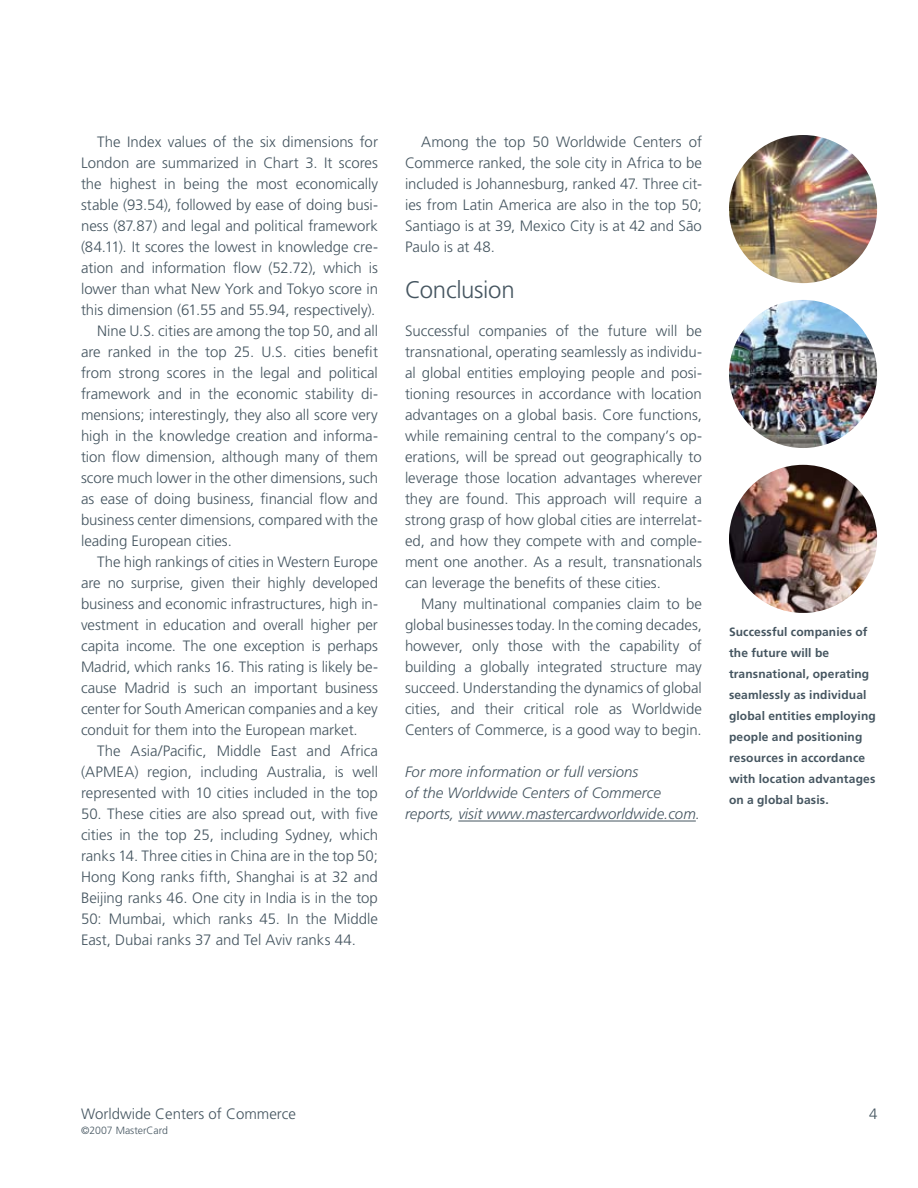
<style>
.page{position:relative;width:918px;height:1188px;background:#fff}
.page>*{position:absolute;margin:0;border:0;box-sizing:border-box;transform-origin:0 0}
.t1{font:300 24px "Frutiger";letter-spacing:-.015em;color:#455560}
.t2{font:300 15px/21px "Frutiger";letter-spacing:-.005em;color:#455560;text-align:justify}
.t3{font:italic 300 15px/21px "Frutiger";color:#455560}
.t4{font:700 12px/21px "Frutiger";letter-spacing:.01em;color:#455560}
.t5{font:300 10.5px "Frutiger";color:#455560}
</style>
<div class="page">
<hr style="left:458px;top:821px;width:238px;height:1px;background:#455560">
<img style="left:729px;top:135px;width:148px;height:148px;border-radius:50%">
<img style="left:729px;top:300px;width:148px;height:148px;border-radius:50%">
<img style="left:729px;top:465px;width:148px;height:148px;border-radius:50%">
<p class="t2" style="left:97px;top:131px;width:282px">The Index values of the six dimensions for</p>
<p class="t2" style="left:81px;top:152px;width:299px">London are summarized in Chart 3. It scores</p>
<p class="t2" style="left:81px;top:173px;width:299px">the highest in being the most economically</p>
<p class="t2" style="left:81px;top:194px;width:299px">stable (93.54), followed by ease of doing busi-</p>
<p class="t2" style="left:81px;top:215px;width:299px">ness (87.87) and legal and political framework</p>
<p class="t2" style="left:81px;top:236px;width:299px">(84.11). It scores the lowest in knowledge cre-</p>
<p class="t2" style="left:81px;top:257px;width:298px">ation and information flow (52.72), which is</p>
<p class="t2" style="left:81px;top:278px;width:299px">lower than what New York and Tokyo score in</p>
<p class="t2" style="left:81px;top:299px;width:296px">this dimension (61.55 and 55.94, respectively).</p>
<p class="t2" style="left:97px;top:320px;width:282px">Nine U.S. cities are among the top 50, and all</p>
<p class="t2" style="left:81px;top:341px;width:298px">are ranked in the top 25. U.S. cities benefit</p>
<p class="t2" style="left:81px;top:362px;width:298px">from strong scores in the legal and political</p>
<p class="t2" style="left:81px;top:383px;width:299px">framework and in the economic stability di-</p>
<p class="t2" style="left:81px;top:404px;width:298px">mensions; interestingly, they also all score very</p>
<p class="t2" style="left:81px;top:425px;width:299px">high in the knowledge creation and informa-</p>
<p class="t2" style="left:81px;top:446px;width:298px">tion flow dimension, although many of them</p>
<p class="t2" style="left:81px;top:467px;width:299px">score much lower in the other dimensions, such</p>
<p class="t2" style="left:81px;top:488px;width:298px">as ease of doing business, financial flow and</p>
<p class="t2" style="left:81px;top:509px;width:298px">business center dimensions, compared with the</p>
<p class="t2" style="left:81px;top:530px;width:152px">leading European cities.</p>
<p class="t2" style="left:97px;top:551px;width:282px">The high rankings of cities in Western Europe</p>
<p class="t2" style="left:81px;top:572px;width:299px">are no surprise, given their highly developed</p>
<p class="t2" style="left:81px;top:593px;width:299px">business and economic infrastructures, high in-</p>
<p class="t2" style="left:81px;top:614px;width:298px">vestment in education and overall higher per</p>
<p class="t2" style="left:81px;top:635px;width:298px">capita income. The one exception is perhaps</p>
<p class="t2" style="left:81px;top:656px;width:299px">Madrid, which ranks 16. This rating is likely be-</p>
<p class="t2" style="left:81px;top:677px;width:298px">cause Madrid is such an important business</p>
<p class="t2" style="left:81px;top:698px;width:298px">center for South American companies and a key</p>
<p class="t2" style="left:81px;top:719px;width:278px">conduit for them into the European market.</p>
<p class="t2" style="left:97px;top:740px;width:282px">The Asia/Pacific, Middle East and Africa</p>
<p class="t2" style="left:81px;top:761px;width:299px">(APMEA) region, including Australia, is well</p>
<p class="t2" style="left:81px;top:782px;width:298px">represented with 10 cities included in the top</p>
<p class="t2" style="left:81px;top:803px;width:299px">50. These cities are also spread out, with five cities in the top 25, including Sydney, which ranks 14. Three cities in China are in the top 50; Hong Kong ranks fifth, Shanghai is at 32 and Beijing ranks 46. One city in India is in the top 50: Mumbai, which ranks 45. In the Middle East, Dubai ranks 37 and Tel Aviv ranks 44.</p>
<p class="t2" style="left:405px;top:131px;width:299px;text-indent:16px">Among the top 50 Worldwide Centers of Commerce ranked, the sole city in Africa to be included is Johannesburg, ranked 47. Three cit&shy;ies from Latin America are also in the top 50; Santiago is at 39, Mexico City is at 42 and São Paulo is at 48.</p>
<h1 class="t1" style="left:405px;top:276px;width:111px">Conclusion</h1>
<p class="t2" style="left:405px;top:320px;width:299px">Successful companies of the future will be transnational, operating seamlessly as individu&shy;al global entities employing people and posi&shy;tioning resources in accordance with location advantages on a global basis. Core functions, while remaining central to the company’s op&shy;erations, will be spread out geographically to leverage those location advantages wherever they are found. This approach will require a strong grasp of how global cities are interrelat&shy;ed, and how they compete with and comple&shy;ment one another. As a result, transnationals can leverage the benefits of these cities.</p>
<p class="t2" style="left:405px;top:593px;width:299px;text-indent:16px">Many multinational companies claim to be global businesses today. In the coming decades, however, only those with the capability of building a globally integrated structure may succeed. Understanding the dynamics of global cities, and their critical role as Worldwide Centers of Commerce, is a good way to begin.</p>
<p class="t3" style="left:405px;top:761px;width:297px">For more information or full versions<br>of the Worldwide Centers of Commerce reports, visit www.mastercardworldwide.com.</p>
<p class="t4" style="left:729px;top:621px;width:148px">Successful companies of the future will be transnational, operating seamlessly as individual global entities employing people and positioning resources in accordance with location advantages on a global basis.</p>
<p class="t2" style="left:81px;top:1103px;width:217px">Worldwide Centers of Commerce</p>
<p class="t2" style="left:869px;top:1103px;width:10px">4</p>
<p class="t5" style="left:81px;top:1124px;width:89px">©2007 MasterCard</p>
</div>
